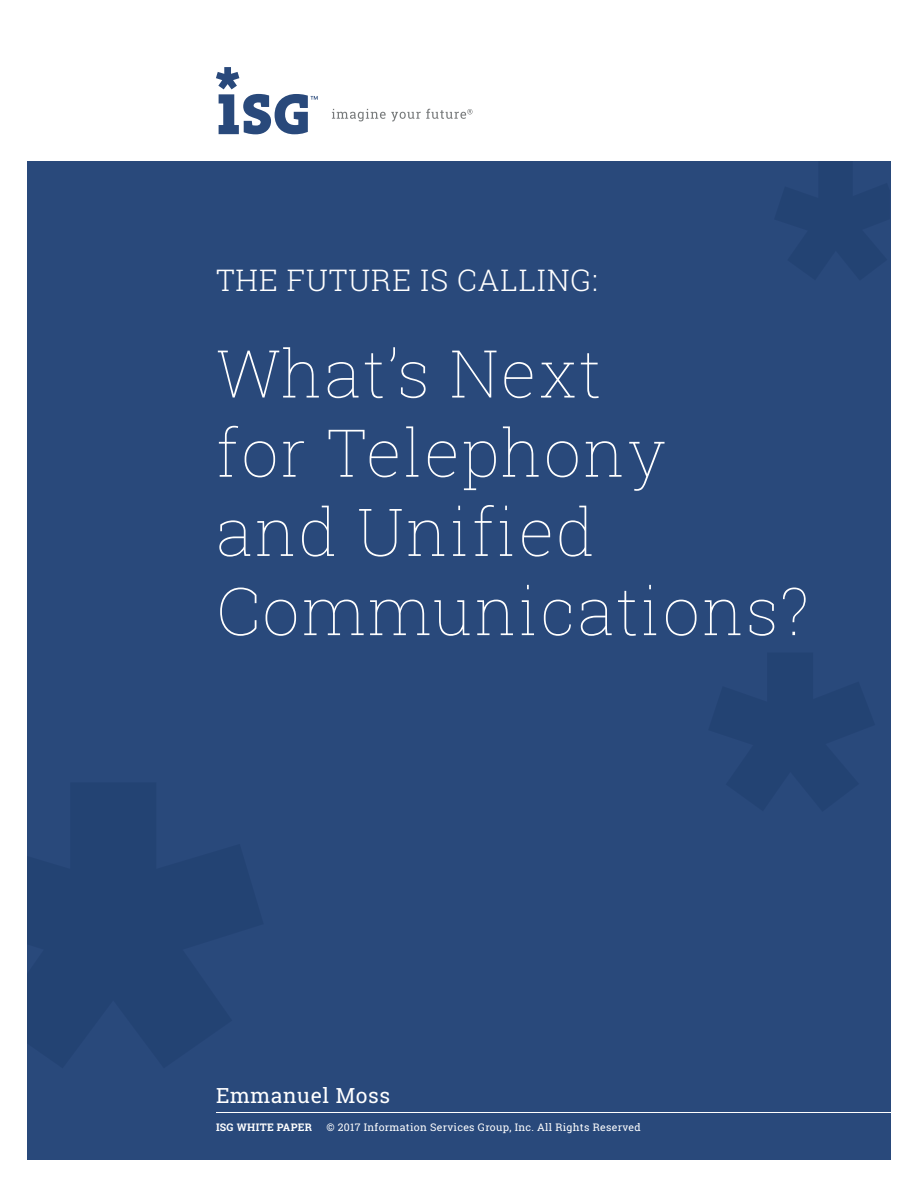
<style>
.page{position:relative;width:918px;height:1188px;background:#fff}
.page>*{position:absolute;margin:0;border:0;box-sizing:border-box;transform-origin:0 0}
.Paper_Title-lead_in{font:100 66px/79.2px "Roboto Slab";letter-spacing:.03em;color:#fff}
.Paper_Title-lead_in-2{font:300 30px "Roboto Slab";letter-spacing:.03em;color:#fff}
.Paper_Cover-Author{font:21px "Roboto Slab";letter-spacing:.03em;color:#fff}
.t1{font:10.5px "Roboto Slab";letter-spacing:.03em;color:#fff}
.t2{font:700 10.5px "Roboto Slab";letter-spacing:.03em;color:#fff}
</style>
<div class="page">
<div style="left:27px;top:161px;width:864px;height:999px;background:#29497b"></div>
<hr style="left:216px;top:1112px;width:691px;height:1px;background:#fff">
<svg style="left:332px;top:109px;width:141px;height:12px"></svg>
<svg style="left:216px;top:67px;width:102px;height:67px"></svg>
<p class="Paper_Title-lead_in-2" style="left:216px;top:260px;width:383px">THE FUTURE IS CALLING:</p>
<p class="Paper_Title-lead_in" style="left:216px;top:332px;width:595px">What’s Next<br>for Telephony<br>and Unified<br>Communications?</p>
<p class="Paper_Cover-Author" style="left:216px;top:1080px;width:176px">Emmanuel Moss</p>
<p class="t2" style="left:216px;top:1120px;width:98px">ISG WHITE PAPER</p>
<p class="t1" style="left:326px;top:1120px;width:316px">© 2017 Information Services Group, Inc. All Rights Reserved</p>
</div>
